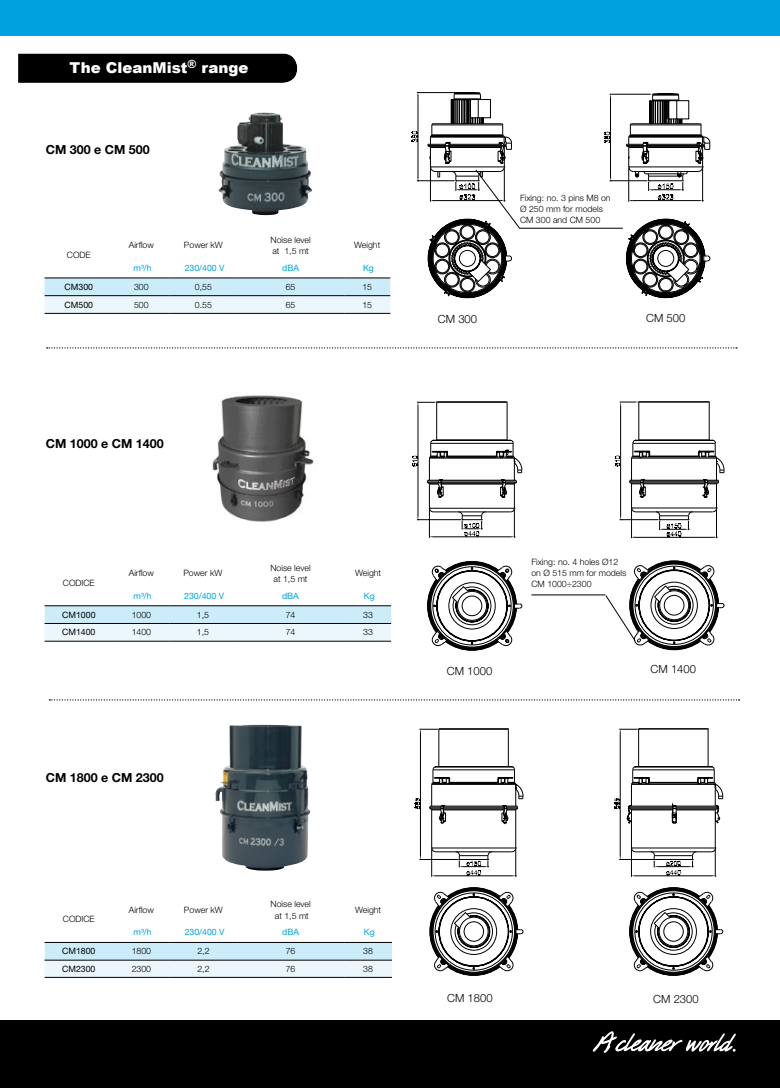
<style>
.page{position:relative;width:780px;height:1088px;background:#fff}
.page>*{position:absolute;margin:0;border:0;box-sizing:border-box;transform-origin:0 0}
.t1{font:900 15px "Arial";color:#fff}
.t2{font:700 12.5px "Helvetica Neue";color:#000}
.t3{font:300 11.25px "Helvetica Neue";color:#000}
.t4{font:300 8.75px/11.2px "Helvetica Neue";color:#000}
.t5{font:8.75px "Helvetica Neue";color:#00a1df}
.t6{font:8.75px "Helvetica Neue";color:#000}
</style>
<div class="page">
<div style="left:0;top:0;width:780px;height:35px;background:#00a1df"></div>
<svg style="left:625px;top:218px;width:85px;height:80px"></svg>
<hr style="left:628px;top:168px;width:1px;height:34px;background:#000">
<hr style="left:702px;top:168px;width:1px;height:34px;background:#000">
<hr style="left:417px;top:92px;width:41px;height:1px;background:#000">
<hr style="left:417px;top:181px;width:37px;height:1px;background:#000">
<hr style="left:418px;top:96px;width:1px;height:81px;background:#000">
<svg style="left:412px;top:131px;width:6px;height:12px"></svg>
<hr style="left:609px;top:94px;width:41px;height:1px;background:#000">
<hr style="left:609px;top:181px;width:38px;height:1px;background:#000">
<hr style="left:610px;top:98px;width:1px;height:79px;background:#000">
<svg style="left:604px;top:132px;width:6px;height:11px"></svg>
<svg style="left:625px;top:93px;width:85px;height:108px"></svg>
<svg style="left:18px;top:53px;width:280px;height:30px;background:#0b0b0b"></svg>
<div style="left:0;top:1020px;width:780px;height:68px;background:#000"></div>
<svg style="left:592px;top:1031px;width:143px;height:22px"></svg>
<img style="left:218px;top:112px;width:94px;height:103px">
<svg style="left:412px;top:401px;width:110px;height:250px"></svg>
<svg style="left:415px;top:728px;width:108px;height:248px"></svg>
<svg style="left:614px;top:728px;width:109px;height:248px"></svg>
<svg style="left:45px;top:279px;width:345px;height:34px;background:#d9eff8"></svg>
<hr style="left:45px;top:278px;width:68px;height:1px;background:#000">
<hr style="left:113px;top:278px;width:57px;height:1px;background:#000">
<hr style="left:170px;top:278px;width:67px;height:1px;background:#000">
<hr style="left:237px;top:278px;width:107px;height:1px;background:#000">
<hr style="left:344px;top:278px;width:46px;height:1px;background:#000">
<hr style="left:45px;top:295px;width:68px;height:1px;background:#000">
<hr style="left:113px;top:295px;width:57px;height:1px;background:#000">
<hr style="left:170px;top:295px;width:67px;height:1px;background:#000">
<hr style="left:237px;top:295px;width:107px;height:1px;background:#000">
<hr style="left:344px;top:295px;width:46px;height:1px;background:#000">
<hr style="left:45px;top:313px;width:68px;height:1px;background:#000">
<hr style="left:113px;top:313px;width:57px;height:1px;background:#000">
<hr style="left:170px;top:313px;width:67px;height:1px;background:#000">
<hr style="left:237px;top:313px;width:107px;height:1px;background:#000">
<hr style="left:344px;top:313px;width:46px;height:1px;background:#000">
<img style="left:215px;top:724px;width:95px;height:147px">
<svg style="left:45px;top:606px;width:346px;height:35px;background:#d7edf6"></svg>
<hr style="left:45px;top:605px;width:68px;height:1px;background:#000">
<hr style="left:113px;top:605px;width:57px;height:1px;background:#000">
<hr style="left:170px;top:605px;width:66px;height:1px;background:#000">
<hr style="left:236px;top:605px;width:109px;height:1px;background:#000">
<hr style="left:345px;top:605px;width:46px;height:1px;background:#000">
<hr style="left:45px;top:623px;width:68px;height:1px;background:#000">
<hr style="left:113px;top:623px;width:57px;height:1px;background:#000">
<hr style="left:170px;top:623px;width:66px;height:1px;background:#000">
<hr style="left:236px;top:623px;width:109px;height:1px;background:#000">
<hr style="left:345px;top:623px;width:46px;height:1px;background:#000">
<hr style="left:45px;top:641px;width:68px;height:1px;background:#000">
<hr style="left:113px;top:641px;width:57px;height:1px;background:#000">
<hr style="left:170px;top:641px;width:66px;height:1px;background:#000">
<hr style="left:236px;top:641px;width:109px;height:1px;background:#000">
<hr style="left:345px;top:641px;width:46px;height:1px;background:#000">
<svg style="left:45px;top:943px;width:347px;height:34px;background:#d8edf6"></svg>
<hr style="left:45px;top:942px;width:68px;height:1px;background:#000">
<hr style="left:113px;top:942px;width:57px;height:1px;background:#000">
<hr style="left:170px;top:942px;width:67px;height:1px;background:#000">
<hr style="left:237px;top:942px;width:107px;height:1px;background:#000">
<hr style="left:344px;top:942px;width:48px;height:1px;background:#000">
<hr style="left:45px;top:960px;width:68px;height:1px;background:#000">
<hr style="left:113px;top:960px;width:57px;height:1px;background:#000">
<hr style="left:170px;top:960px;width:67px;height:1px;background:#000">
<hr style="left:237px;top:960px;width:107px;height:1px;background:#000">
<hr style="left:344px;top:960px;width:48px;height:1px;background:#000">
<hr style="left:45px;top:977px;width:68px;height:1px;background:#000">
<hr style="left:113px;top:977px;width:57px;height:1px;background:#000">
<hr style="left:170px;top:977px;width:67px;height:1px;background:#000">
<hr style="left:237px;top:977px;width:107px;height:1px;background:#000">
<hr style="left:344px;top:977px;width:48px;height:1px;background:#000">
<svg style="left:47px;top:347px;width:690px;height:1px"></svg>
<svg style="left:49px;top:699px;width:690px;height:1px"></svg>
<svg style="left:427px;top:92px;width:94px;height:206px"></svg>
<hr style="left:519px;top:228px;width:104px;height:1px;background:#000">
<hr style="left:531px;top:594px;width:74px;height:1px;background:#000">
<svg style="left:604px;top:401px;width:120px;height:249px"></svg>
<img style="left:212px;top:395px;width:102px;height:127px">
<h1 class="t1" style="left:70px;top:57px;width:180px">The CleanMist<sup>®</sup> range</h1>
<h2 class="t2" style="left:46px;top:142px;width:105px">CM 300 e CM 500</h2>
<p class="t4" style="left:67px;top:249px;width:25px">CODE</p>
<p class="t4" style="left:129px;top:239px;width:27px">Airflow</p>
<p class="t4" style="left:184px;top:239px;width:40px">Power kW</p>
<p class="t4" style="left:270px;top:234px;width:42px">Noise level at 1,5 mt</p>
<p class="t4" style="left:354px;top:239px;width:28px">Weight</p>
<p class="t5" style="left:133px;top:263px;width:20px">m³/h</p>
<p class="t5" style="left:185px;top:263px;width:41px">230/400 V</p>
<p class="t5" style="left:282px;top:263px;width:18px">dBA</p>
<p class="t5" style="left:363px;top:263px;width:12px">Kg</p>
<p class="t6" style="left:64px;top:281px;width:30px">CM300</p>
<p class="t4" style="left:134px;top:281px;width:16px">300</p>
<p class="t4" style="left:195px;top:281px;width:19px">0,55</p>
<p class="t4" style="left:286px;top:281px;width:11px">65</p>
<p class="t4" style="left:362px;top:281px;width:11px">15</p>
<p class="t6" style="left:64px;top:299px;width:30px">CM500</p>
<p class="t4" style="left:134px;top:299px;width:16px">500</p>
<p class="t4" style="left:195px;top:299px;width:19px">0.55</p>
<p class="t4" style="left:286px;top:299px;width:11px">65</p>
<p class="t4" style="left:362px;top:299px;width:11px">15</p>
<h2 class="t2" style="left:46px;top:436px;width:119px">CM 1000 e CM 1400</h2>
<p class="t4" style="left:63px;top:577px;width:33px">CODICE</p>
<p class="t4" style="left:129px;top:567px;width:27px">Airflow</p>
<p class="t4" style="left:183px;top:567px;width:40px">Power kW</p>
<p class="t4" style="left:270px;top:562px;width:42px;text-align:center">Noise level at 1,5 mt</p>
<p class="t4" style="left:355px;top:567px;width:28px">Weight</p>
<p class="t5" style="left:133px;top:590px;width:20px">m³/h</p>
<p class="t5" style="left:184px;top:590px;width:41px">230/400 V</p>
<p class="t5" style="left:282px;top:590px;width:18px">dBA</p>
<p class="t5" style="left:364px;top:590px;width:12px">Kg</p>
<p class="t6" style="left:62px;top:609px;width:35px">CM1000</p>
<p class="t4" style="left:132px;top:609px;width:21px">1000</p>
<p class="t4" style="left:197px;top:609px;width:14px">1,5</p>
<p class="t4" style="left:286px;top:609px;width:11px">74</p>
<p class="t4" style="left:363px;top:609px;width:11px">33</p>
<p class="t6" style="left:62px;top:627px;width:35px">CM1400</p>
<p class="t4" style="left:132px;top:626px;width:21px">1400</p>
<p class="t4" style="left:197px;top:626px;width:14px">1,5</p>
<p class="t4" style="left:286px;top:626px;width:11px">74</p>
<p class="t4" style="left:363px;top:626px;width:11px">33</p>
<h2 class="t2" style="left:46px;top:769px;width:119px">CM 1800 e CM 2300</h2>
<p class="t4" style="left:63px;top:913px;width:33px">CODICE</p>
<p class="t4" style="left:129px;top:904px;width:27px">Airflow</p>
<p class="t4" style="left:184px;top:904px;width:40px">Power kW</p>
<p class="t4" style="left:270px;top:898px;width:42px;text-align:center">Noise level at 1,5 mt</p>
<p class="t4" style="left:355px;top:904px;width:28px">Weight</p>
<p class="t5" style="left:133px;top:927px;width:20px">m³/h</p>
<p class="t5" style="left:185px;top:927px;width:41px">230/400 V</p>
<p class="t5" style="left:282px;top:927px;width:18px">dBA</p>
<p class="t5" style="left:364px;top:927px;width:12px">Kg</p>
<p class="t6" style="left:62px;top:946px;width:35px">CM1800</p>
<p class="t4" style="left:132px;top:945px;width:21px">1800</p>
<p class="t4" style="left:197px;top:945px;width:14px">2,2</p>
<p class="t4" style="left:286px;top:945px;width:11px">76</p>
<p class="t4" style="left:363px;top:945px;width:11px">38</p>
<p class="t6" style="left:62px;top:964px;width:35px">CM2300</p>
<p class="t4" style="left:132px;top:963px;width:21px">2300</p>
<p class="t4" style="left:197px;top:963px;width:14px">2,2</p>
<p class="t4" style="left:286px;top:963px;width:11px">76</p>
<p class="t4" style="left:363px;top:963px;width:11px">38</p>
<p class="t3" style="left:438px;top:313px;width:41px">CM 300</p>
<p class="t4" style="left:520px;top:192px;width:92px">Fixing: no. 3 pins M8 on<br>Ø 250 mm for models<br>CM 300 and CM 500</p>
<p class="t3" style="left:646px;top:311px;width:41px">CM 500</p>
<p class="t3" style="left:447px;top:664px;width:47px">CM 1000</p>
<p class="t4" style="left:531px;top:556px;width:96px">Fixing: no. 4 holes Ø12 on Ø 515 mm for models<br>CM 1000÷2300</p>
<p class="t3" style="left:650px;top:662px;width:47px">CM 1400</p>
<p class="t3" style="left:447px;top:991px;width:47px">CM 1800</p>
<p class="t3" style="left:653px;top:992px;width:47px">CM 2300</p>
</div>
